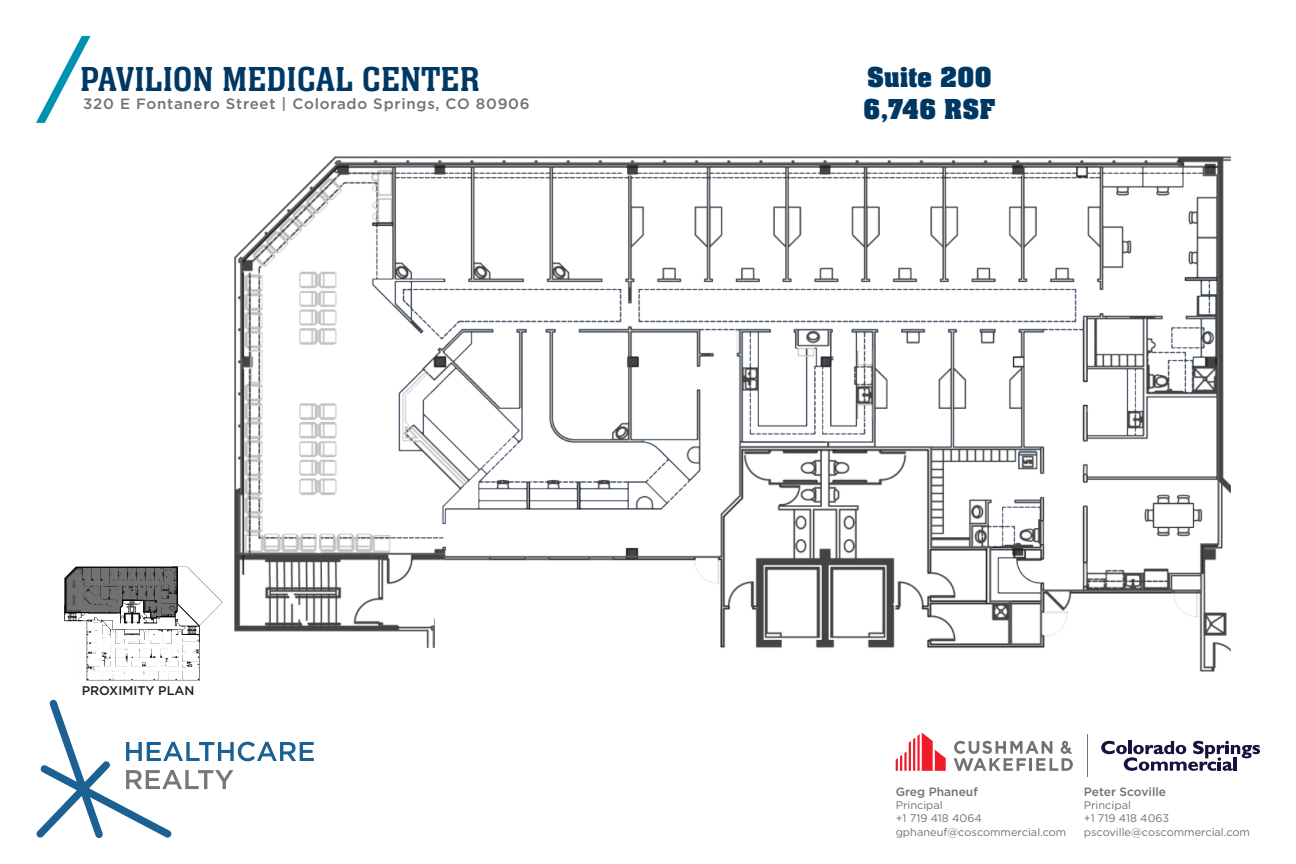
<style>
.page{position:relative;width:1296px;height:864px;background:#fff}
.page>*{position:absolute;margin:0;border:0;box-sizing:border-box;transform-origin:0 0}
.t1{font:36px "Neue Aachen Pro";color:#003864}
.t2{font:700 30px "Neue Aachen Pro";letter-spacing:-.005em;color:#003864}
.t3{font:500 15px "Gotham";letter-spacing:.05em;color:#707271}
.t4{font:500 12.6px "Gotham";color:#231f20}
.t5{font:500 12px "Gotham";color:#707271}
.t6{font:11px "Gotham";color:#707271}
</style>
<div class="page">
<svg style="left:1101px;top:741px;width:159px;height:30px"></svg>
<hr style="left:1087px;top:734px;width:1px;height:42px;background:#707271">
<svg style="left:896px;top:733px;width:50px;height:38px"></svg>
<svg style="left:954px;top:741px;width:119px;height:30px"></svg>
<svg style="left:37px;top:700px;width:277px;height:138px"></svg>
<svg style="left:36px;top:36px;width:54px;height:87px"></svg>
<img style="left:234px;top:156px;width:997px;height:516px">
<img style="left:64px;top:566px;width:159px;height:115px">
<svg style="left:64px;top:566px;width:114px;height:53px;background:#707170"></svg>
<p class="t1" style="left:80px;top:59px;width:401px">PAVILION MEDICAL CENTER</p>
<p class="t3" style="left:83px;top:94px;width:448px">320 E Fontanero Street | Colorado Springs, CO 80906</p>
<p class="t4" style="left:82px;top:682px;width:114px">PROXIMITY PLAN</p>
<p class="t2" style="left:867px;top:60px;width:127px">Suite 200</p>
<p class="t2" style="left:863px;top:92px;width:134px">6,746 RSF</p>
<p class="t5" style="left:896px;top:784px;width:84px">Greg Phaneuf</p>
<p class="t6" style="left:896px;top:798px;width:49px">Principal</p>
<p class="t6" style="left:896px;top:812px;width:88px">+1 719 418 4064</p>
<p class="t6" style="left:896px;top:825px;width:172px">gphaneuf@coscommercial.com</p>
<p class="t5" style="left:1084px;top:784px;width:84px">Peter Scoville</p>
<p class="t6" style="left:1084px;top:798px;width:49px">Principal</p>
<p class="t6" style="left:1084px;top:812px;width:87px">+1 719 418 4063</p>
<p class="t6" style="left:1084px;top:825px;width:168px">pscoville@coscommercial.com</p>
</div>
